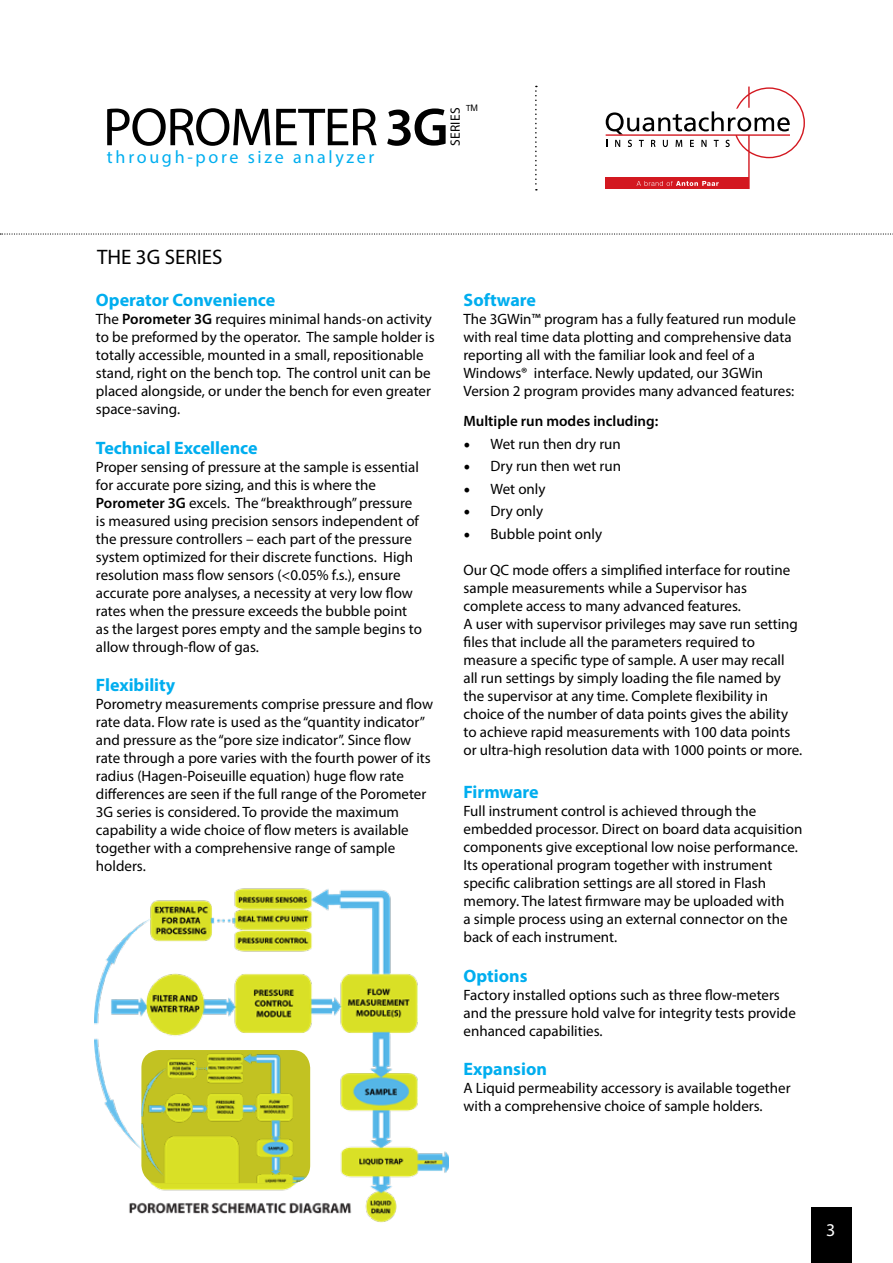
<style>
.page{position:relative;width:893px;height:1263px;background:#fff}
.page>*{position:absolute;margin:0;border:0;box-sizing:border-box;transform-origin:0 0}
.t1{font:54px "Myriad Pro";letter-spacing:-.025em;color:#000}
.t2{font:21px "Myriad Pro";color:#000}
.t3{font:700 18px "Myriad Pro";color:#00aeef}
.t4{font:18px "Myriad Pro";letter-spacing:.15em;color:#00aeef}
.t5{font:18px "Myriad Pro";color:#fff}
.t6{font:15px/18px "Myriad Pro";color:#000}
.t7{font:600 15px "Myriad Pro";color:#000}
.t8{font:13.5px "Myriad Pro";letter-spacing:.02em;color:#000}
.t9{font:9px "Myriad Pro";color:#000}
.s1{font-family:"Arial"}
.s2{font-weight:600}
.s3{font-family:"Minion Pro";font-size:18px}
</style>
<div class="page">
<div style="left:811px;top:1208px;width:41px;height:55px;background:#000"></div>
<svg style="left:535px;top:86px;width:2px;height:105px"></svg>
<svg style="left:606px;top:87px;width:199px;height:102px"></svg>
<svg style="left:0;top:233px;width:893px;height:2px"></svg>
<img style="left:94px;top:888px;width:354px;height:335px">
<img style="left:141px;top:1050px;width:169px;height:133px">
<p class="t9" style="left:466px;top:102px;width:13px">T<span class="s1">M</span></p>
<h1 class="t1" style="left:103px;top:94px;width:347px">POROMETER <span class="s2">3G</span></h1>
<p class="t8" style="left:447px;top:146px;width:40px;rotate:-90deg">SERIES</p>
<p class="t4" style="left:107px;top:146px;width:269px">through-pore size analyzer</p>
<h2 class="t2" style="left:97px;top:244px;width:127px">THE 3G SERIES</h2>
<p class="t3" style="left:96px;top:288px;width:181px">Operator Convenience</p>
<p class="t6" style="left:96px;top:310px;width:340px">The <span class="s2">Porometer 3G</span> requires minimal hands-on activity to be preformed by the operator. The sample holder is totally accessible, mounted in a small, repositionable stand, right on the bench top. The control unit can be placed alongside, or under the bench for even greater space-saving.</p>
<p class="t3" style="left:96px;top:436px;width:163px">Technical Excellence</p>
<p class="t6" style="left:96px;top:458px;width:327px">Proper sensing of pressure at the sample is essential for accurate pore sizing, and this is where the <span class="s2">Porometer 3G</span> excels. The “breakthrough” pressure is measured using precision sensors independent of the pressure controllers – each part of the pressure system optimized for their discrete functions. High resolution mass flow sensors (&lt;0.05% f.s.), ensure accurate pore analyses, a necessity at very low flow rates when the pressure exceeds the bubble point as the largest pores empty and the sample begins to allow through-flow of gas.</p>
<p class="t3" style="left:96px;top:674px;width:81px">Flexibility</p>
<p class="t6" style="left:96px;top:695px;width:339px">Porometry measurements comprise pressure and flow rate data. Flow rate is used as the “quantity indicator” and pressure as the “pore size indicator”. Since flow rate through a pore varies with the fourth power of its radius (Hagen-Poiseuille equation) huge flow rate differences are seen if the full range of the Porometer 3G series is considered. To provide the maximum capability a wide choice of flow meters is available together with a comprehensive range of sample holders.</p>
<p class="t3" style="left:463px;top:288px;width:74px">Software</p>
<p class="t6" style="left:463px;top:310px;width:334px">The 3GWin™ program has a fully featured run module with real time data plotting and comprehensive data reporting all with the familiar look and feel of a Windows® interface. Newly updated, our 3GWin Version 2 program provides many advanced features:</p>
<p class="t7" style="left:463px;top:412px;width:196px">Multiple run modes including:</p>
<p class="t6" style="left:463px;top:434px;width:159px"><span class="s3">•</span> Wet run then dry run</p>
<p class="t6" style="left:463px;top:457px;width:159px"><span class="s3">•</span> Dry run then wet run</p>
<p class="t6" style="left:463px;top:479px;width:84px"><span class="s3">•</span> Wet only</p>
<p class="t6" style="left:463px;top:502px;width:81px"><span class="s3">•</span> Dry only</p>
<p class="t6" style="left:463px;top:524px;width:140px"><span class="s3">•</span> Bubble point only</p>
<p class="t6" style="left:463px;top:560px;width:340px">Our QC mode offers a simplified interface for routine sample measurements while a Supervisor has complete access to many advanced features.<br>A user with supervisor privileges may save run setting files that include all the parameters required to measure a specific type of sample. A user may recall all run settings by simply loading the file named by the supervisor at any time. Complete flexibility in choice of the number of data points gives the ability to achieve rapid measurements with 100 data points or ultra-high resolution data with 1000 points or more.</p>
<p class="t3" style="left:463px;top:780px;width:77px">Firmware</p>
<p class="t6" style="left:463px;top:802px;width:340px">Full instrument control is achieved through the embedded processor. Direct on board data acquisition components give exceptional low noise performance.<br>Its operational program together with instrument specific calibration settings are all stored in Flash memory. The latest firmware may be uploaded with<br>a simple process using an external connector on the back of each instrument.</p>
<p class="t3" style="left:463px;top:964px;width:66px">Options</p>
<p class="t6" style="left:463px;top:985px;width:334px">Factory installed options such as three flow-meters and the pressure hold valve for integrity tests provide enhanced capabilities.</p>
<p class="t3" style="left:463px;top:1057px;width:85px">Expansion</p>
<p class="t6" style="left:463px;top:1079px;width:329px">A Liquid permeability accessory is available together with a comprehensive choice of sample holders.</p>
<p class="t5" style="left:826px;top:1219px;width:11px">3</p>
</div>
